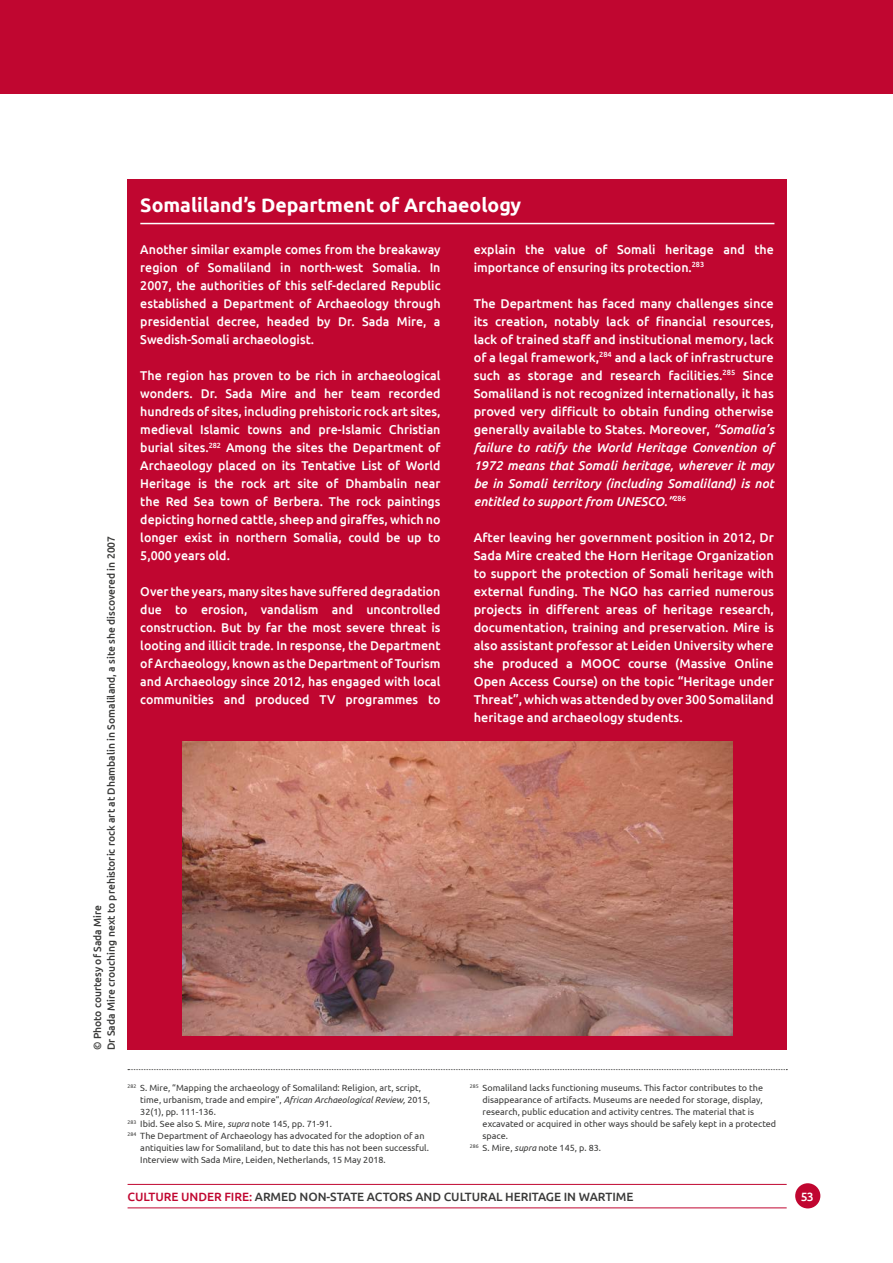
<style>
.page{position:relative;width:893px;height:1263px;background:#fff}
.page>*{position:absolute;margin:0;border:0;box-sizing:border-box;transform-origin:0 0}
.t1{font:700 19.5px "Ubuntu";color:#fff}
.t2{font:500 12.75px/18px "Ubuntu";color:#fff;text-align:justify}
.t3{font:500 12px "Ubuntu";letter-spacing:-.005em;color:#3a3a39}
.t4{font:500 12px "Ubuntu";color:#fff}
.t5{font:500 10.5px/13.5px "Ubuntu";color:#3a3a39}
.t6{font:9px "Ubuntu";color:#3a3a39}
.s1{font-style:italic}
.s2{color:#c00630}
</style>
<div class="page">
<div style="left:128px;top:179px;width:659px;height:871px;background:#c00630"></div>
<img style="left:182px;top:741px;width:550px;height:294px">
<hr style="left:140px;top:223px;width:634px;height:1px;background:#fff">
<hr style="left:140px;top:244px;width:615px;height:2px;background:#fff">
<svg style="left:128px;top:1069px;width:659px;height:1px"></svg>
<div style="left:0;top:0;width:893px;height:94px;background:#c00630"></div>
<hr style="left:128px;top:1207px;width:659px;height:1px;background:#c00630">
<hr style="left:128px;top:1184px;width:659px;height:1px;background:#c00630">
<div style="left:795px;top:1183px;width:25px;height:25px;background:#c00630;border-radius:50%"></div>
<p class="t5" style="left:90px;top:1050px;width:516px;rotate:-90deg">© Photo courtesy of Sada Mire<br>Dr Sada Mire crouching next to prehistoric rock art at Dhambalin in Somaliland, a site she discovered in 2007</p>
<h1 class="t1" style="left:140px;top:193px;width:382px">Somaliland’s Department of Archaeology</h1>
<p class="t2" style="left:140px;top:240px;width:302px">Another similar example comes from the breakaway region of Somaliland in north-west Somalia. In 2007, the authorities of this self-declared Republic established a Department of Archaeology through presidential decree, headed by Dr. Sada Mire, a Swedish-Somali archaeologist.</p>
<p class="t2" style="left:140px;top:366px;width:302px">The region has proven to be rich in archaeological wonders. Dr. Sada Mire and her team recorded hundreds of sites, including prehistoric rock art sites, medieval Islamic towns and pre-Islamic Christian burial sites.<sup>282</sup> Among the sites the Department of Archaeology placed on its Tentative List of World Heritage is the rock art site of Dhambalin near the Red Sea town of Berbera. The rock paintings depicting horned cattle, sheep and giraffes, which no longer exist in northern Somalia, could be up to 5,000 years old.</p>
<p class="t2" style="left:140px;top:582px;width:302px">Over the years, many sites have suffered degradation due to erosion, vandalism and uncontrolled construction. But by far the most severe threat is looting and illicit trade. In response, the Department of Archaeology, known as the Department of Tourism and Archaeology since 2012, has engaged with local communities and produced TV programmes to</p>
<p class="t2" style="left:474px;top:240px;width:302px">explain the value of Somali heritage and the importance of ensuring its protection.<sup>283</sup></p>
<p class="t2" style="left:474px;top:294px;width:302px">The Department has faced many challenges since its creation, notably lack of financial resources, lack of trained staff and institutional memory, lack of a legal framework,<sup>284</sup> and a lack of infrastructure such as storage and research facilities.<sup>285</sup> Since Somaliland is not recognized internationally, it has proved very difficult to obtain funding otherwise generally available to States. Moreover, <span class="s1">“Somalia’s failure to ratify the World Heritage Convention of 1972 means that Somali heritage, wherever it may be in Somali territory (including Somaliland) is not entitled to support from UNESCO.”</span><sup>286</sup></p>
<p class="t2" style="left:474px;top:528px;width:302px">After leaving her government position in 2012, Dr Sada Mire created the Horn Heritage Organization to support the protection of Somali heritage with external funding. The NGO has carried numerous projects in different areas of heritage research, documentation, training and preservation. Mire is also assistant professor at Leiden University where she produced a MOOC course (Massive Online Open Access Course) on the topic “Heritage under Threat”, which was attended by over 300 Somaliland heritage and archaeology students.</p>
<p class="t6" style="left:128px;top:1083px;width:295px"><sup>282</sup> S. Mire, “Mapping the archaeology of Somaliland: Religion, art, script,</p>
<p class="t6" style="left:140px;top:1095px;width:291px">time, urbanism, trade and empire”, <span class="s1">African Archaeological Review,</span> 2015,</p>
<p class="t6" style="left:140px;top:1107px;width:77px">32(1), pp. 111-136.</p>
<p class="t6" style="left:128px;top:1119px;width:206px"><sup>283</sup> Ibid. See also S. Mire, <span class="s1">supra</span> note 145, pp. 71-91.</p>
<p class="t6" style="left:128px;top:1131px;width:298px"><sup>284</sup> The Department of Archaeology has advocated for the adoption of an</p>
<p class="t6" style="left:140px;top:1143px;width:290px">antiquities law for Somaliland, but to date this has not been successful.</p>
<p class="t6" style="left:140px;top:1155px;width:247px">Interview with Sada Mire, Leiden, Netherlands, 15 May 2018.</p>
<p class="t6" style="left:470px;top:1083px;width:295px"><sup>285</sup> Somaliland lacks functioning museums. This factor contributes to the</p>
<p class="t6" style="left:483px;top:1095px;width:282px">disappearance of artifacts. Museums are needed for storage, display,</p>
<p class="t6" style="left:483px;top:1107px;width:273px">research, public education and activity centres. The material that is</p>
<p class="t6" style="left:483px;top:1119px;width:295px">excavated or acquired in other ways should be safely kept in a protected</p>
<p class="t6" style="left:483px;top:1131px;width:27px">space.</p>
<p class="t6" style="left:470px;top:1143px;width:133px"><sup>286</sup> S. Mire, <span class="s1">supra</span> note 145, p. 83.</p>
<p class="t3" style="left:128px;top:1189px;width:507px"><span class="s2">CULTURE UNDER FIRE:</span> ARMED NON-STATE ACTORS AND CULTURAL HERITAGE IN WARTIME</p>
<p class="t4" style="left:801px;top:1189px;width:15px">53</p>
</div>
